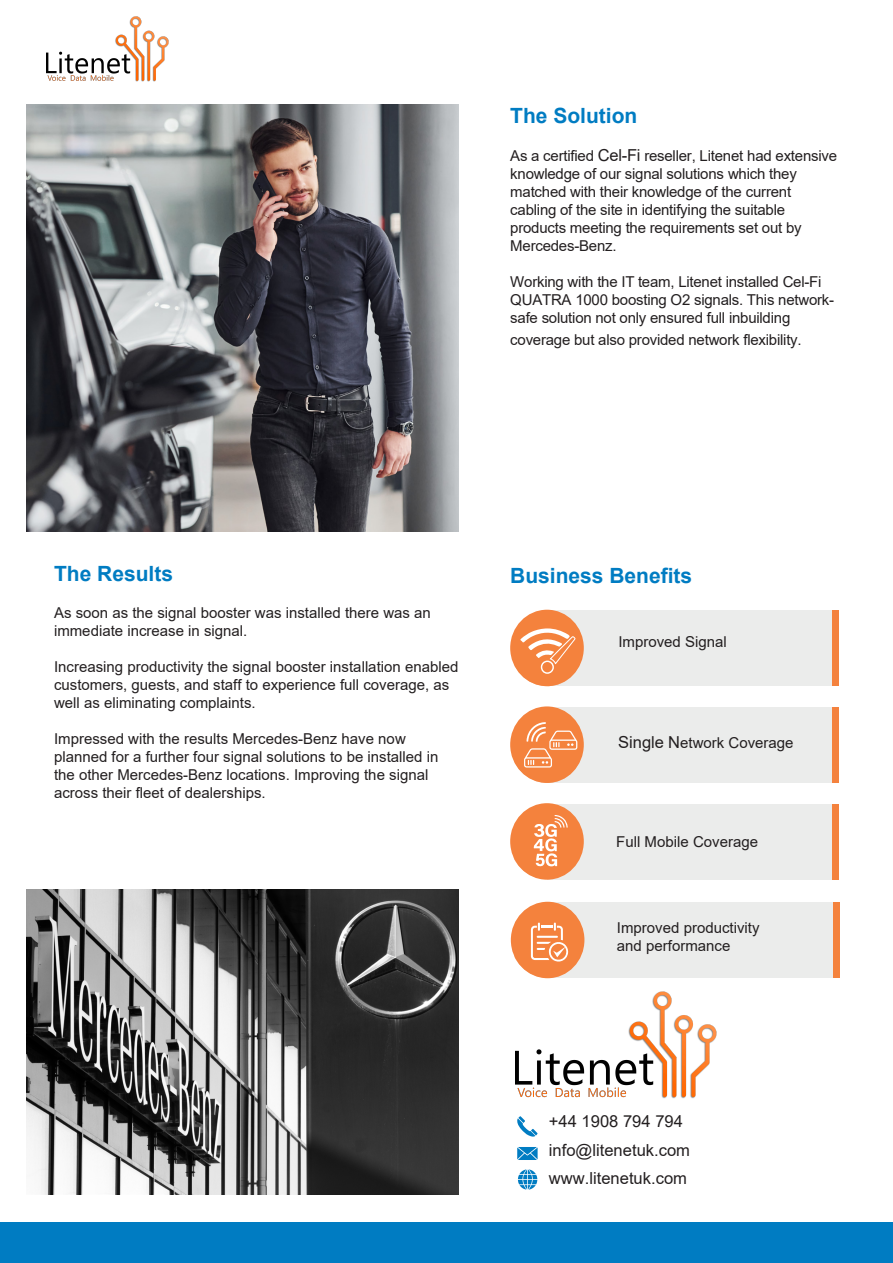
<style>
.page{position:relative;width:893px;height:1263px;background:#fff}
.page>*{position:absolute;margin:0;border:0;box-sizing:border-box;transform-origin:0 0}
.t1{font:700 21px "Arial";color:#007cc2}
.t2{font:16.65px/28.5px "Arial";color:#231f20}
.t3{font:15px/18px "Arial";color:#231f20}
.s1{font-size:16.5px}
</style>
<div class="page">
<div style="left:547px;top:610px;width:286px;height:76px;background:#ebeceb"></div>
<div style="left:832px;top:610px;width:7px;height:76px;background:#f4823e"></div>
<div style="left:510px;top:610px;width:74px;height:76px;background:#f4823d;border-radius:50%"></div>
<div style="left:547px;top:707px;width:286px;height:75px;background:#ebeceb"></div>
<div style="left:832px;top:707px;width:7px;height:75px;background:#f4823e"></div>
<div style="left:510px;top:706px;width:74px;height:77px;background:#f4823d;border-radius:50%"></div>
<div style="left:547px;top:804px;width:286px;height:75px;background:#ebeceb"></div>
<div style="left:832px;top:804px;width:7px;height:75px;background:#f4823d"></div>
<div style="left:510px;top:803px;width:74px;height:77px;background:#f4823d;border-radius:50%"></div>
<svg style="left:511px;top:628px;width:73px;height:59px"></svg>
<svg style="left:511px;top:722px;width:75px;height:61px"></svg>
<svg style="left:510px;top:815px;width:75px;height:65px"></svg>
<div style="left:548px;top:902px;width:285px;height:76px;background:#ebeceb"></div>
<div style="left:833px;top:902px;width:6px;height:76px;background:#f4823d"></div>
<div style="left:511px;top:902px;width:73px;height:76px;background:#f4823d;border-radius:50%"></div>
<svg style="left:511px;top:919px;width:74px;height:60px"></svg>
<img style="left:26px;top:104px;width:433px;height:427px">
<img style="left:26px;top:890px;width:433px;height:304px">
<svg style="left:517px;top:1116px;width:20px;height:20px"></svg>
<svg style="left:517px;top:1147px;width:21px;height:13px"></svg>
<svg style="left:518px;top:1169px;width:19px;height:20px"></svg>
<div style="left:0;top:1222px;width:893px;height:41px;background:#007cc2"></div>
<img style="left:47px;top:17px;width:122px;height:65px">
<img style="left:515px;top:992px;width:202px;height:107px">
<p class="t1" style="left:510px;top:101px;width:129px">The Solution</p>
<p class="t3" style="left:510px;top:146px;width:328px">As a certified <span class="s1">Cel-Fi</span> reseller, Litenet had extensive knowledge of our signal solutions which they matched with their knowledge of the current cabling of the site in identifying the suitable products meeting the requirements set out by Mercedes-Benz.</p>
<p class="t3" style="left:510px;top:273px;width:325px">Working with the IT team, Litenet installed Cel-Fi<br>QUATRA 1000 boosting O2 signals. This network&shy;safe solution not only ensured full inbuilding</p>
<p class="t3" style="left:510px;top:331px;width:293px">coverage but also provided network flexibility.</p>
<p class="t1" style="left:54px;top:559px;width:121px">The Results</p>
<p class="t3" style="left:54px;top:603px;width:378px">As soon as the signal booster was installed there was an immediate increase in signal.</p>
<p class="t3" style="left:54px;top:657px;width:406px">Increasing productivity the signal booster installation enabled customers, guests, and staff to experience full coverage, as well as eliminating complaints.</p>
<p class="t3" style="left:54px;top:729px;width:386px">Impressed with the results Mercedes-Benz have now planned for a further four signal solutions to be installed in the other Mercedes-Benz locations. Improving the signal across their fleet of dealerships.</p>
<p class="t1" style="left:510px;top:561px;width:184px">Business Benefits</p>
<p class="t3" style="left:618px;top:632px;width:110px">Improved Signal</p>
<p class="t3" style="left:618px;top:733px;width:177px"><span class="s1">Single N</span>etwork Coverage</p>
<p class="t3" style="left:616px;top:832px;width:143px">Full Mobile Coverage</p>
<p class="t3" style="left:617px;top:919px;width:144px">Improved productivity and performance</p>
<p class="t2" style="left:549px;top:1107px;width:143px">+44 1908 794 794 info@litenetuk.com www.litenetuk.com</p>
</div>
